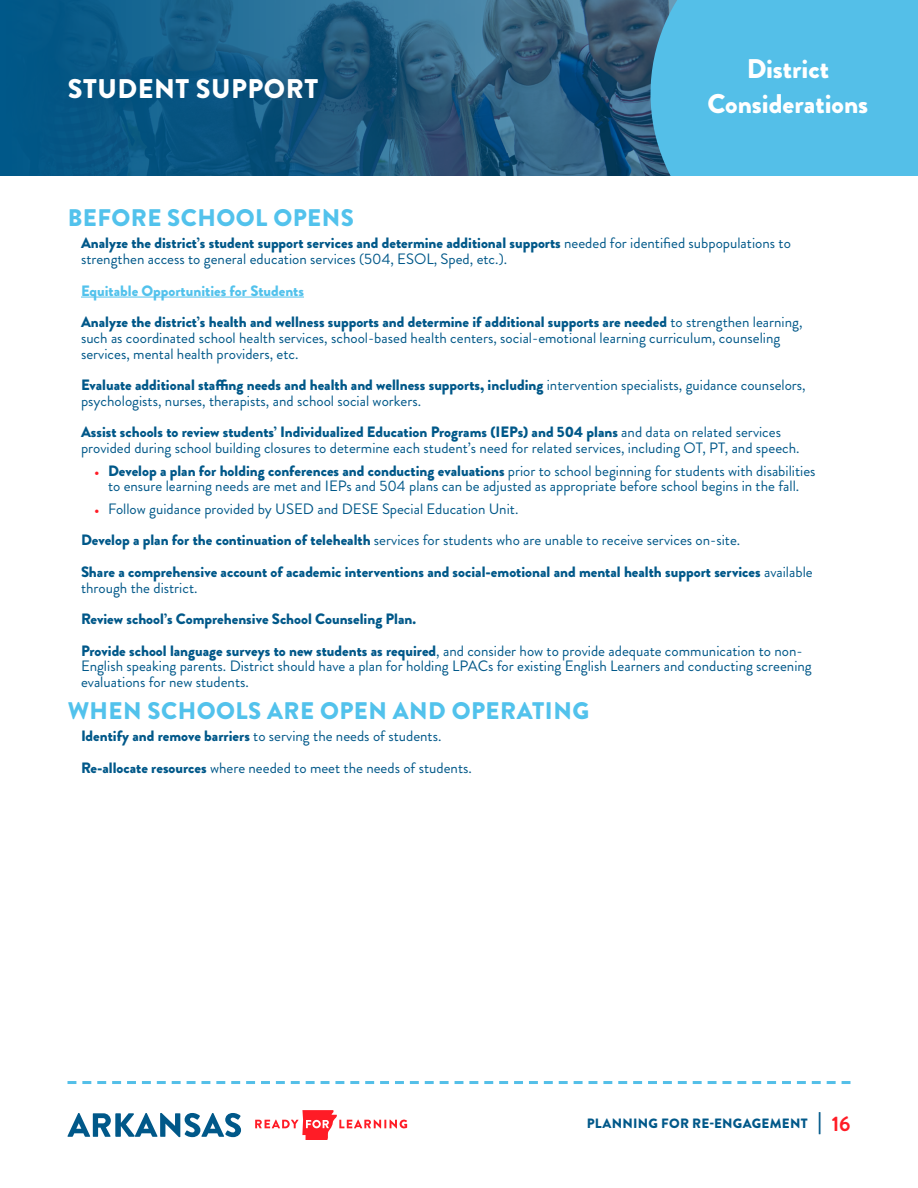
<style>
.page{position:relative;width:918px;height:1188px;background:#fff}
.page>*{position:absolute;margin:0;border:0;box-sizing:border-box;transform-origin:0 0}
.t1{font:900 27px "Brandon Grotesque";color:#fff}
.t2{font:900 27px "Brandon Grotesque";letter-spacing:.02em;color:#fff}
.t3{font:900 24px "Brandon Grotesque";letter-spacing:.02em;color:#52c2ec}
.t4{font:15px/15.8px "Brandon Grotesque";color:#005889}
.t5{font:900 15px/15.8px "Brandon Grotesque";color:#005889}
.t6{font:900 15px "Brandon Grotesque";color:#52c2ec}
.t7{font:900 13.5px "Brandon Grotesque";letter-spacing:.02em;color:#005889}
.s1{font-weight:900}
.s2{font-weight:900;font-size:12px;color:#ff1c26}
.s3{font-weight:400}
.s4{font-size:21px}
.s5{font-weight:700;font-size:21px;color:#ff1c26}
</style>
<div class="page">
<hr style="left:81px;top:297px;width:223px;height:1px;background:#52c2ec">
<svg style="left:0;top:0;width:651px;height:176px;background:#1c5a81"></svg>
<div style="left:651px;top:0;width:267px;height:176px;background:#54bfe8"></div>
<svg style="left:67px;top:1113px;width:174px;height:24px"></svg>
<svg style="left:255px;top:1110px;width:152px;height:30px"></svg>
<svg style="left:68px;top:1081px;width:782px;height:3px"></svg>
<p class="t2" style="left:68px;top:69px;width:252px">STUDENT SUPPORT</p>
<p class="t1" style="left:747px;top:50px;width:84px">District</p>
<p class="t1" style="left:707px;top:84px;width:162px">Considerations</p>
<p class="t3" style="left:68px;top:201px;width:288px">BEFORE SCHOOL OPENS</p>
<p class="t4" style="left:81px;top:235px;width:711px"><span class="s1">Analyze the district’s student support services and determine additional supports</span> needed for identified subpopulations to strengthen access to general education services (504, ESOL, Sped, etc.).</p>
<p class="t6" style="left:81px;top:280px;width:225px">Equitable Opportunities for Students</p>
<p class="t4" style="left:81px;top:314px;width:723px"><span class="s1">Analyze the district’s health and wellness supports and determine if additional supports are needed</span> to strengthen learning, such as coordinated school health services, school-based health centers, social-emotional learning curriculum, counseling services, mental health providers, etc.</p>
<p class="t4" style="left:81px;top:377px;width:726px"><span class="s1">Evaluate additional staffing needs and health and wellness supports, including</span> intervention specialists, guidance counselors, psychologists, nurses, therapists, and school social workers.</p>
<p class="t4" style="left:81px;top:424px;width:719px"><span class="s1">Assist schools to review students’ Individualized Education Programs (IEPs) and 504 plans</span> and data on related services provided during school building closures to determine each student’s need for related services, including OT, PT, and speech.</p>
<p class="t4" style="left:94px;top:463px;width:723px;text-align:center"><span class="s2">•</span> <span class="s1">Develop a plan for holding conferences and conducting evaluations</span> prior to school beginning for students with disabilities to ensure learning needs are met and IEPs and 504 plans can be adjusted as appropriate before school begins in the fall.</p>
<p class="t4" style="left:94px;top:501px;width:424px"><span class="s2">•</span> Follow guidance provided by USED and DESE Special Education Unit.</p>
<p class="t4" style="left:81px;top:532px;width:659px"><span class="s1">Develop a plan for the continuation of telehealth</span> services for students who are unable to receive services on-site.</p>
<p class="t5" style="left:81px;top:564px;width:733px">Share a comprehensive account of academic interventions and social-emotional and mental health support services <span class="s3">available through the district.</span></p>
<p class="t5" style="left:81px;top:611px;width:337px">Review school’s Comprehensive School Counseling Plan.</p>
<p class="t4" style="left:81px;top:643px;width:732px"><span class="s1">Provide school language surveys to new students as required</span>, and consider how to provide adequate communication to non-<br>English speaking parents. District should have a plan for holding LPACs for existing English Learners and conducting screening evaluations for new students.</p>
<p class="t3" style="left:68px;top:693px;width:523px">WHEN SCHOOLS ARE OPEN AND OPERATING</p>
<p class="t4" style="left:81px;top:728px;width:360px"><span class="s1">Identify and remove barriers</span> to serving the needs of students.</p>
<p class="t4" style="left:81px;top:760px;width:391px"><span class="s1">Re-allocate resources</span> where needed to meet the needs of students.</p>
<p class="t7" style="left:587px;top:1114px;width:265px">PLANNING FOR RE-ENGAGEMENT <span class="s4">|</span> <span class="s5">16</span></p>
</div>
